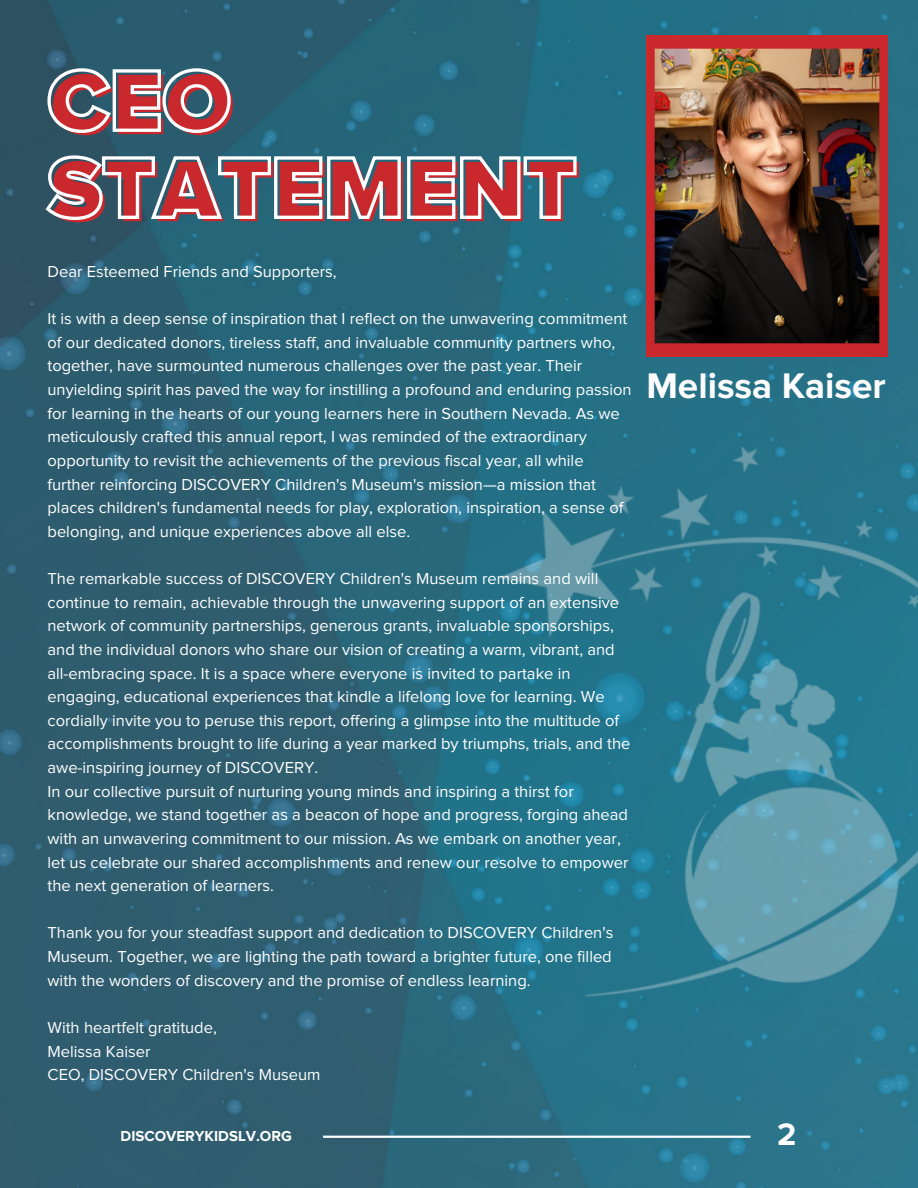
<style>
.page{position:relative;width:918px;height:1188px;background:#fff}
.page>*{position:absolute;margin:0;border:0;box-sizing:border-box;transform-origin:0 0}
.t1{font:900 88.95px/87px "Proxima Nova";color:#c9282d}
.t2{font:700 36.9px "Proxima Nova";color:#fdfdfd}
.t3{font:700 32.25px "Proxima Nova";color:#fff}
.t4{font:16.5px/23.7px "Proxima Nova";color:#fff}
.t5{font:700 15px "Proxima Nova";color:#fff}
</style>
<div class="page">
<img style="left:0;top:0;width:918px;height:1188px">
<hr style="left:323px;top:1136px;width:428px;height:2px;background:#fff">
<img style="left:646px;top:35px;width:242px;height:322px">
<img style="left:446px;top:417px;width:472px;height:630px">
<svg style="left:46px;top:66px;width:187px;height:69px"></svg>
<svg style="left:43px;top:154px;width:535px;height:68px"></svg>
<h1 class="t1" style="left:51px;top:64px;width:531px">CEO<br>STATEMENT</h1>
<p class="t4" style="left:48px;top:260px;width:291px">Dear Esteemed Friends and Supporters,</p>
<p class="t4" style="left:48px;top:307px;width:586px">It is with a deep sense of inspiration that I reflect on the unwavering commitment of our dedicated donors, tireless staff, and invaluable community partners who, together, have surmounted numerous challenges over the past year. Their unyielding spirit has paved the way for instilling a profound and enduring passion for learning in the hearts of our young learners here in Southern Nevada. As we meticulously crafted this annual report, I was reminded of the extraordinary opportunity to revisit the achievements of the previous fiscal year, all while further reinforcing DISCOVERY Children's Museum's mission—a mission that places children's fundamental needs for play, exploration, inspiration, a sense of belonging, and unique experiences above all else.</p>
<p class="t4" style="left:48px;top:567px;width:585px">The remarkable success of DISCOVERY Children's Museum remains and will continue to remain, achievable through the unwavering support of an extensive network of community partnerships, generous grants, invaluable sponsorships, and the individual donors who share our vision of creating a warm, vibrant, and all-embracing space. It is a space where everyone is invited to partake in engaging, educational experiences that kindle a lifelong love for learning. We cordially invite you to peruse this report, offering a glimpse into the multitude of accomplishments brought to life during a year marked by triumphs, trials, and the awe-inspiring journey of DISCOVERY.<br>In our collective pursuit of nurturing young minds and inspiring a thirst for knowledge, we stand together as a beacon of hope and progress, forging ahead with an unwavering commitment to our mission. As we embark on another year, let us celebrate our shared accomplishments and renew our resolve to empower the next generation of learners.</p>
<p class="t4" style="left:48px;top:921px;width:567px;text-align:justify">Thank you for your steadfast support and dedication to DISCOVERY Children's Museum. Together, we are lighting the path toward a brighter future, one filled with the wonders of discovery and the promise of endless learning.</p>
<p class="t4" style="left:48px;top:1016px;width:274px">With heartfelt gratitude,<br>Melissa Kaiser<br>CEO, DISCOVERY Children's Museum</p>
<h2 class="t2" style="left:646px;top:364px;width:241px">Melissa Kaiser</h2>
<p class="t5" style="left:121px;top:1127px;width:173px">DISCOVERYKIDSLV.ORG</p>
<h3 class="t3" style="left:777px;top:1116px;width:21px">2</h3>
</div>
